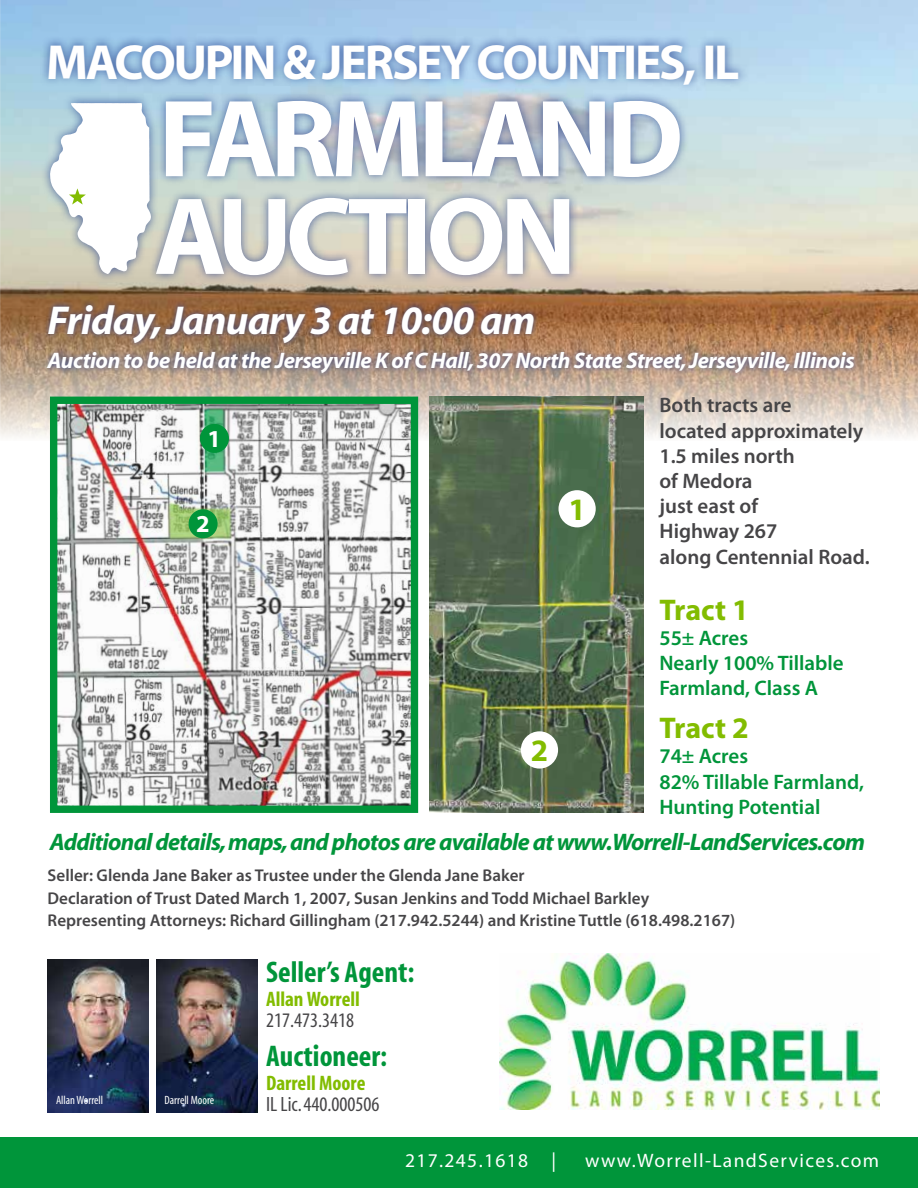
<style>
.page{position:relative;width:918px;height:1188px;background:#fff}
.page>*{position:absolute;margin:0;border:0;box-sizing:border-box;transform-origin:0 0}
.t1{font:700 111px/97.6px "Myriad";letter-spacing:-.055em;color:#fff}
.t2{font:700 49.5px "Myriad";letter-spacing:-.045em;color:#fff}
.t3{font:italic 700 40.5px "Myriad";letter-spacing:-.02em;color:#fff}
.t4{font:700 31.35px "Myriad";color:#82bc00}
.t5{font:700 condensed 30px "Myriad";color:#00953a}
.t6{font:700 30px "Myriad Pro";letter-spacing:-.005em;color:#82bc00}
.t7{font:700 24.45px "Myriad";color:#fff}
.t8{font:italic 700 24px "Myriad";letter-spacing:-.03em;color:#00953a}
.t9{font:italic 700 22.5px "Myriad";letter-spacing:-.02em;color:#fff}
.t10{font:600 21px/25.2px "Myriad Pro";color:#464547}
.t11{font:600 21px/25.2px "Myriad Pro";color:#00953a}
.t12{font:700 condensed 21px "Myriad";color:#82bc00}
.t13{font:condensed 20.7px "Myriad";color:#464547}
.t14{font:19.5px "Myriad Pro";letter-spacing:.07em;color:#fff}
.t15{font:600 17.1px/22.5px "Myriad Pro";color:#464547}
.t16{font:condensed 12px "Myriad";color:#fff}
</style>
<div class="page">
<img style="left:0;top:0;width:918px;height:441px">
<div style="left:40px;top:35px;width:708px;height:250px;background:#25408f;opacity:.75"></div>
<svg style="left:69px;top:188px;width:17px;height:17px"></svg>
<div style="left:42px;top:300px;width:818px;height:79px;background:#25408f;opacity:.75"></div>
<div style="left:0;top:1137px;width:918px;height:51px;background:#00953a"></div>
<img style="left:499px;top:954px;width:380px;height:155px">
<img style="left:48px;top:960px;width:101px;height:153px">
<img style="left:156px;top:960px;width:101px;height:153px">
<img style="left:430px;top:397px;width:214px;height:416px">
<img style="left:58px;top:405px;width:352px;height:400px">
<div style="left:50px;top:397px;width:368px;height:416px;border:7px solid #00953a"></div>
<div style="left:559px;top:490px;width:37px;height:37px;background:#fff;border-radius:50%"></div>
<div style="left:521px;top:731px;width:37px;height:38px;background:#fff;border-radius:50%"></div>
<div style="left:189px;top:509px;width:29px;height:29px;background:#00953a;border-radius:50%"></div>
<div style="left:200px;top:424px;width:29px;height:29px;background:#00953a;border-radius:50%"></div>
<h2 class="t2" style="left:46px;top:36px;width:695px">MACOUPIN &amp; JERSEY COUNTIES, IL</h2>
<h1 class="t1" style="left:154px;top:94px;width:531px">FARMLAND<br>AUCTION</h1>
<h3 class="t3" style="left:48px;top:299px;width:489px">Friday, January 3 at 10:00 am</h3>
<h3 class="t9" style="left:48px;top:349px;width:809px">Auction to be held at the Jerseyville K of C Hall, 307 North State Street, Jerseyville, Illinois</h3>
<h3 class="t7" style="left:208px;top:426px;width:15px">1</h3>
<h3 class="t7" style="left:196px;top:511px;width:15px">2</h3>
<h3 class="t4" style="left:568px;top:493px;width:19px">1</h3>
<h3 class="t4" style="left:531px;top:734px;width:19px">2</h3>
<p class="t10" style="left:659px;top:392px;width:212px">Both tracts are<br>located approximately<br>1.5 miles north<br>of Medora<br>just east of<br>Highway 267<br>along Centennial Road.</p>
<h3 class="t6" style="left:659px;top:590px;width:91px">Tract 1</h3>
<p class="t11" style="left:659px;top:625px;width:186px">55± Acres<br>Nearly 100% Tillable<br>Farmland, Class A</p>
<h3 class="t6" style="left:659px;top:708px;width:91px">Tract 2</h3>
<p class="t11" style="left:659px;top:743px;width:206px">74± Acres<br>82% Tillable Farmland,<br>Hunting Potential</p>
<h3 class="t8" style="left:50px;top:830px;width:817px">Additional details, maps, and photos are available at www.Worrell-LandServices.com</h3>
<p class="t15" style="left:48px;top:864px;width:689px">Seller: Glenda Jane Baker as Trustee under the Glenda Jane Baker<br>Declaration of Trust Dated March 1, 2007, Susan Jenkins and Todd Michael Barkley<br>Representing Attorneys: Richard Gillingham (217.942.5244) and Kristine Tuttle (618.498.2167)</p>
<p class="t16" style="left:56px;top:1094px;width:48px">Allan Worrell</p>
<p class="t16" style="left:165px;top:1094px;width:51px">Darrell Moore</p>
<h3 class="t5" style="left:266px;top:957px;width:150px">Seller’s Agent:</h3>
<p class="t12" style="left:266px;top:989px;width:95px">Allan Worrell</p>
<p class="t13" style="left:266px;top:1010px;width:89px">217.473.3418</p>
<h3 class="t5" style="left:266px;top:1041px;width:123px">Auctioneer:</h3>
<p class="t12" style="left:266px;top:1073px;width:101px">Darrell Moore</p>
<p class="t13" style="left:266px;top:1094px;width:115px">IL Lic. 440.000506</p>
<p class="t14" style="left:405px;top:1148px;width:153px">217.245.1618 |</p>
<p class="t14" style="left:585px;top:1148px;width:296px">www.Worrell-LandServices.com</p>
</div>
